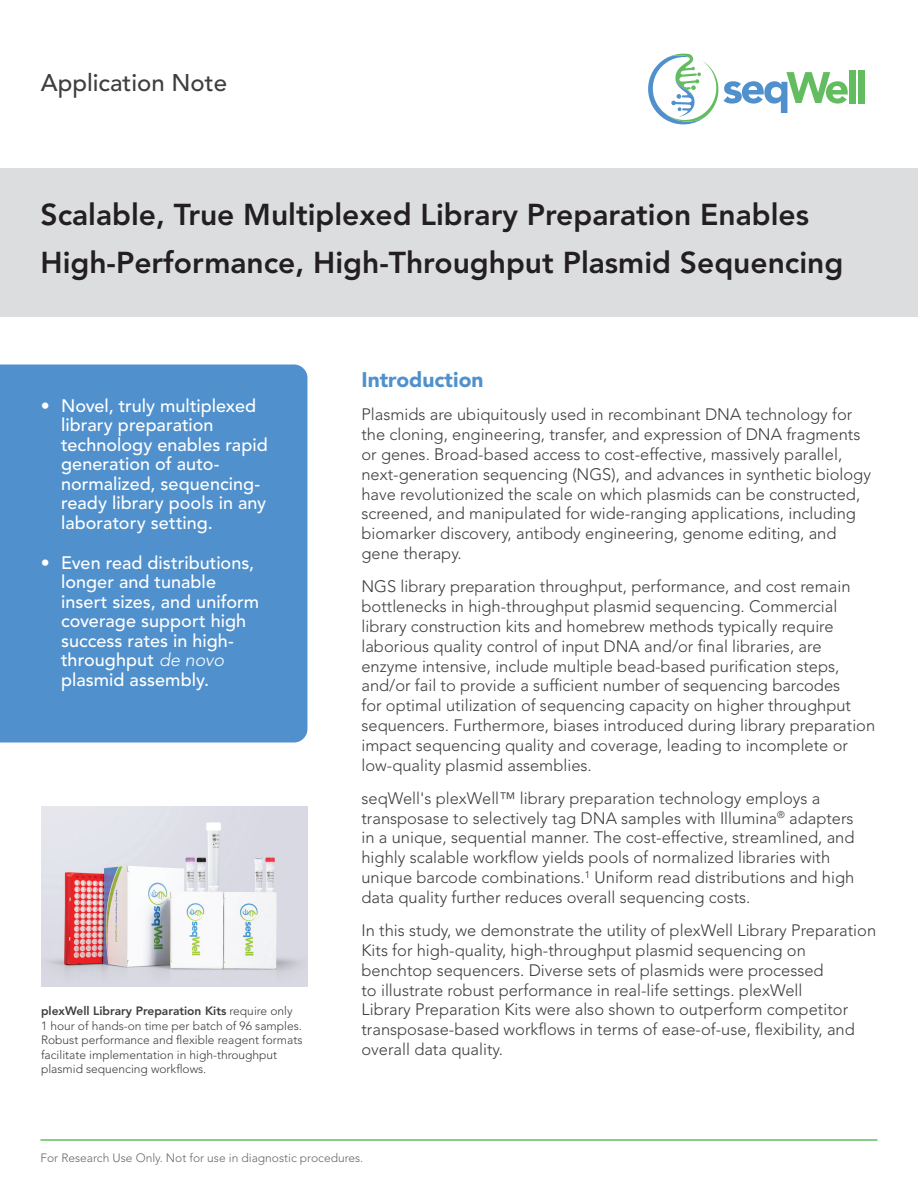
<style>
.page{position:relative;width:918px;height:1188px;background:#fff}
.page>*{position:absolute;margin:0;border:0;box-sizing:border-box;transform-origin:0 0}
.Main_title{font:800 30px/48px "Avenir LT Std";color:#231f20}
.t1{font:500 24px "Avenir LT Std";color:#3e3e3f}
.Section_heading__top{font:900 21px "Avenir LT Std";color:#5090cc}
.t2{font:500 18px/19.5px "Avenir LT Std";color:#fff}
.Standard_paragraph{font:300 16.5px/19.8px "Avenir LT Std";color:#3e3e3f}
.Figure_caption{font:300 12px/14.4px "Avenir LT Std";color:#3e3e3f}
.t3{font:300 12px "Avenir LT Std";color:#69696c}
.s1{font-weight:300;font-style:italic}
.s2{font-weight:800}
</style>
<div class="page">
<svg style="left:724px;top:72px;width:124px;height:41px"></svg>
<div style="left:849px;top:70px;width:7px;height:33px;background:#63bd60"></div>
<div style="left:858px;top:70px;width:7px;height:33px;background:#63bd60"></div>
<svg style="left:648px;top:54px;width:70px;height:70px"></svg>
<div style="left:0;top:364px;width:307px;height:378px;background:#5090cc"></div>
<hr style="left:40px;top:1139px;width:838px;height:2px;background:#63bd60">
<div style="left:0;top:169px;width:918px;height:148px;background:#dcdddf"></div>
<img style="left:41px;top:806px;width:266px;height:180px">
<h2 class="t1" style="left:41px;top:69px;width:188px">Application Note</h2>
<p class="Main_title" style="left:40px;top:191px;width:804px">Scalable, True Multiplexed Library Preparation Enables<br>High-Performance, High-Throughput Plasmid Sequencing</p>
<p class="t2" style="left:61px;top:396px;width:208px;text-indent:-20px">• Novel, truly multiplexed library preparation technology enables rapid generation of auto&shy;normalized, sequencing&shy;ready library pools in any laboratory setting.</p>
<p class="t2" style="left:61px;top:553px;width:200px;text-indent:-20px">• Even read distributions, longer and tunable insert sizes, and uniform coverage support high success rates in high&shy;throughput <span class="s1">de novo </span>plasmid assembly.</p>
<p class="Figure_caption" style="left:41px;top:1004px;width:263px"><span class="s2">plexWell Library Preparation Kits</span> require only<br>1 hour of hands-on time per batch of 96 samples.<br>Robust performance and flexible reagent formats facilitate implementation in high-throughput plasmid sequencing workflows.</p>
<p class="Section_heading__top" style="left:361px;top:367px;width:124px">Introduction</p>
<p class="Standard_paragraph" style="left:361px;top:405px;width:511px">Plasmids are ubiquitously used in recombinant DNA technology for the cloning, engineering, transfer, and expression of DNA fragments or genes. Broad-based access to cost-effective, massively parallel, next-generation sequencing (NGS), and advances in synthetic biology have revolutionized the scale on which plasmids can be constructed, screened, and manipulated for wide-ranging applications, including biomarker discovery, antibody engineering, genome editing, and gene therapy.</p>
<p class="Standard_paragraph" style="left:361px;top:577px;width:515px">NGS library preparation throughput, performance, and cost remain bottlenecks in high-throughput plasmid sequencing. Commercial library construction kits and homebrew methods typically require laborious quality control of input DNA and/or final libraries, are enzyme intensive, include multiple bead-based purification steps, and/or fail to provide a sufficient number of sequencing barcodes<br>for optimal utilization of sequencing capacity on higher throughput sequencers. Furthermore, biases introduced during library preparation impact sequencing quality and coverage, leading to incomplete or low-quality plasmid assemblies.</p>
<p class="Standard_paragraph" style="left:361px;top:788px;width:495px">seqWell's plexWell™ library preparation technology employs a transposase to selectively tag DNA samples with Illumina<sup>®</sup> adapters in a unique, sequential manner. The cost-effective, streamlined, and highly scalable workflow yields pools of normalized libraries with unique barcode combinations.<sup>1</sup> Uniform read distributions and high data quality further reduces overall sequencing costs.</p>
<p class="Standard_paragraph" style="left:361px;top:921px;width:516px">In this study, we demonstrate the utility of plexWell Library Preparation Kits for high-quality, high-throughput plasmid sequencing on benchtop sequencers. Diverse sets of plasmids were processed<br>to illustrate robust performance in real-life settings. plexWell<br>Library Preparation Kits were also shown to outperform competitor transposase-based workflows in terms of ease-of-use, flexibility, and overall data quality.</p>
<p class="t3" style="left:40px;top:1151px;width:324px">For Research Use Only. Not for use in diagnostic procedures.</p>
</div>
